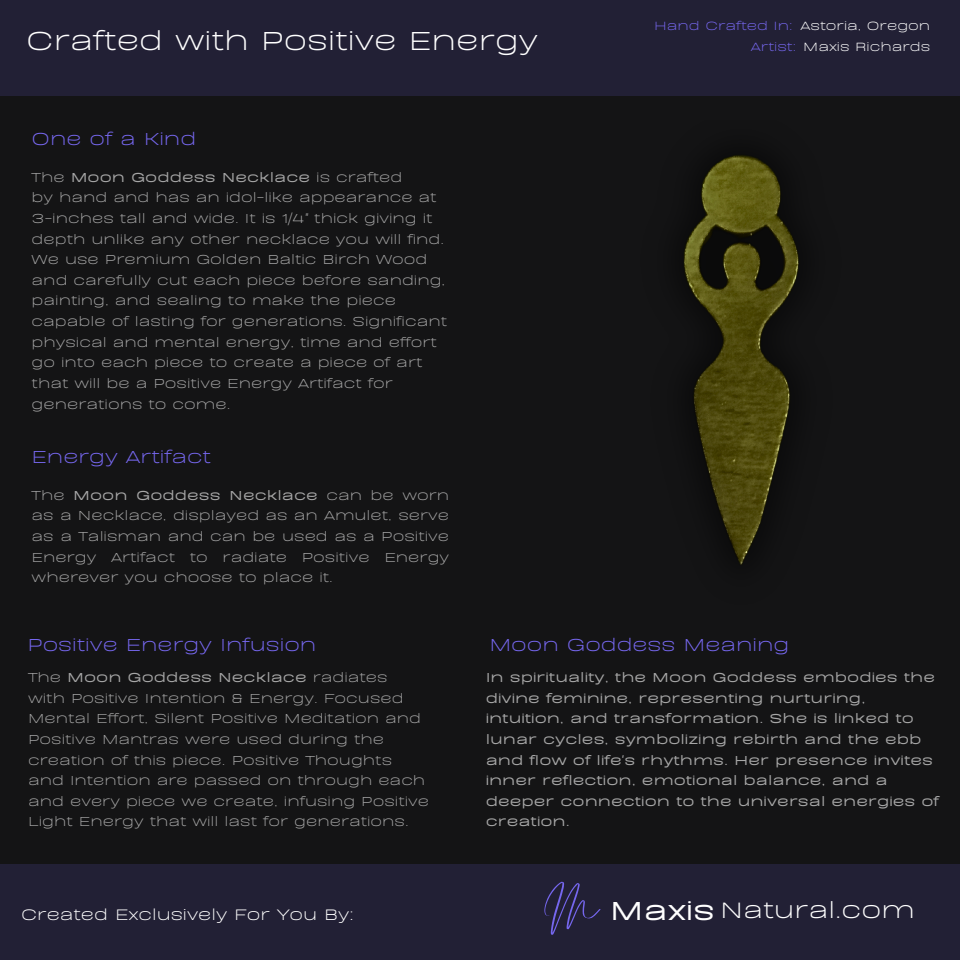
<style>
.page{position:relative;width:960px;height:960px;background:#141415}
.page>*{position:absolute;margin:0;border:0;box-sizing:border-box;transform-origin:0 0}
.t1{font:77.38px "Emitha Script";color:#7667ef}
.t2{font:30px "BD Sans";color:#fff}
.t3{font:700 30px "BD Sans";color:#fff}
.t4{font:25.62px "BD Sans";color:#fff}
.t5{font:20px "BD Sans";color:#7667ef}
.t6{font:17.5px "BD Sans";color:#fff}
.t7{font:15px/20.6px "BD Sans";color:#a6a6a6;text-align:justify}
.t8{font:700 15px/20.6px "BD Sans";color:#a6a6a6}
.t9{font:13.75px "BD Sans";color:#fff}
.t10{font:13.75px "BD Sans";color:#7667ef}
.s1{font-weight:400}
.s2{font-weight:700}
</style>
<div class="page">
<div style="left:0;top:0;width:960px;height:96px;background:#222035"></div>
<div style="left:0;top:864px;width:960px;height:96px;background:#222035"></div>
<img style="left:683px;top:154px;width:116px;height:411px">
<h1 class="t2" style="left:26px;top:19px;width:513px">Crafted with Positive Energy</h1>
<p class="t5" style="left:32px;top:124px;width:166px">One of a Kind</p>
<p class="t8" style="left:32px;top:165px;width:372px"><span class="s1">The</span> Moon Goddess Necklace <span class="s1">is crafted</span></p>
<p class="t7" style="left:32px;top:185px;width:407px">by hand and has an idol-like appearance at</p>
<p class="t7" style="left:32px;top:206px;width:403px">3-inches tall and wide. It is 1/4" thick giving it</p>
<p class="t7" style="left:32px;top:227px;width:414px">depth unlike any other necklace you will find.</p>
<p class="t7" style="left:32px;top:247px;width:397px">We use Premium Golden Baltic Birch Wood</p>
<p class="t7" style="left:32px;top:268px;width:415px">and carefully cut each piece before sanding,</p>
<p class="t7" style="left:32px;top:288px;width:366px">painting, and sealing to make the piece</p>
<p class="t7" style="left:32px;top:309px;width:417px">capable of lasting for generations. Significant</p>
<h4 class="t7" style="left:32px;top:330px;width:407px">physical and mental energy, time and effort</h4>
<p class="t7" style="left:32px;top:350px;width:392px">go into each piece to create a piece of art</p>
<p class="t7" style="left:32px;top:371px;width:363px">that will be a Positive Energy Artifact for</p>
<h4 class="t7" style="left:32px;top:392px;width:200px">generations to come.</h4>
<p class="t5" style="left:32px;top:443px;width:181px">Energy Artifact</p>
<p class="t7" style="left:32px;top:483px;width:419px">The <span class="s2">Moon Goddess Necklace</span> can be worn as a Necklace, displayed as an Amulet, serve as a Talisman and can be used as a Positive Energy Artifact to radiate Positive Energy wherever you choose to place it.</p>
<p class="t10" style="left:654px;top:16px;width:140px">Hand Crafted In:</p>
<h4 class="t9" style="left:800px;top:16px;width:131px">Astoria, Oregon</h4>
<p class="t10" style="left:751px;top:37px;width:47px">Artist:</p>
<p class="t9" style="left:803px;top:37px;width:129px">Maxis Richards</p>
<p class="t5" style="left:27px;top:631px;width:291px">Positive Energy Infusion</p>
<p class="t8" style="left:28px;top:665px;width:361px"><span class="s1">The</span> Moon Goddess Necklace <span class="s1">radiates</span></p>
<p class="t7" style="left:28px;top:686px;width:377px">with Positive Intention &amp; Energy. Focused</p>
<p class="t7" style="left:28px;top:706px;width:395px">Mental Effort, Silent Positive Meditation and</p>
<p class="t7" style="left:28px;top:727px;width:357px">Positive Mantras were used during the</p>
<p class="t7" style="left:28px;top:748px;width:366px">creation of this piece. Positive Thoughts</p>
<h4 class="t7" style="left:28px;top:768px;width:399px">and Intention are passed on through each</h4>
<h6 class="t7" style="left:28px;top:789px;width:403px">and every piece we create, infusing Positive</h6>
<h5 class="t7" style="left:28px;top:809px;width:382px">Light Energy that will last for generations.</h5>
<p class="t6" style="left:21px;top:902px;width:334px">Created Exclusively For You By:</p>
<p class="t5" style="left:489px;top:631px;width:302px">Moon Goddess Meaning</p>
<p class="t8" style="left:486px;top:665px;width:455px">In spirituality, the Moon Goddess embodies the divine feminine, representing nurturing, intuition, and transformation. She is linked to lunar cycles, symbolizing rebirth and the ebb and flow of life's rhythms. Her presence invites inner reflection, emotional balance, and a deeper connection to the universal energies of creation.</p>
<p class="t1" style="left:544px;top:865px;width:55px">M</p>
<h2 class="t3" style="left:610px;top:889px;width:107px">Maxis</h2>
<p class="t4" style="left:720px;top:892px;width:196px">Natural.com</p>
</div>
